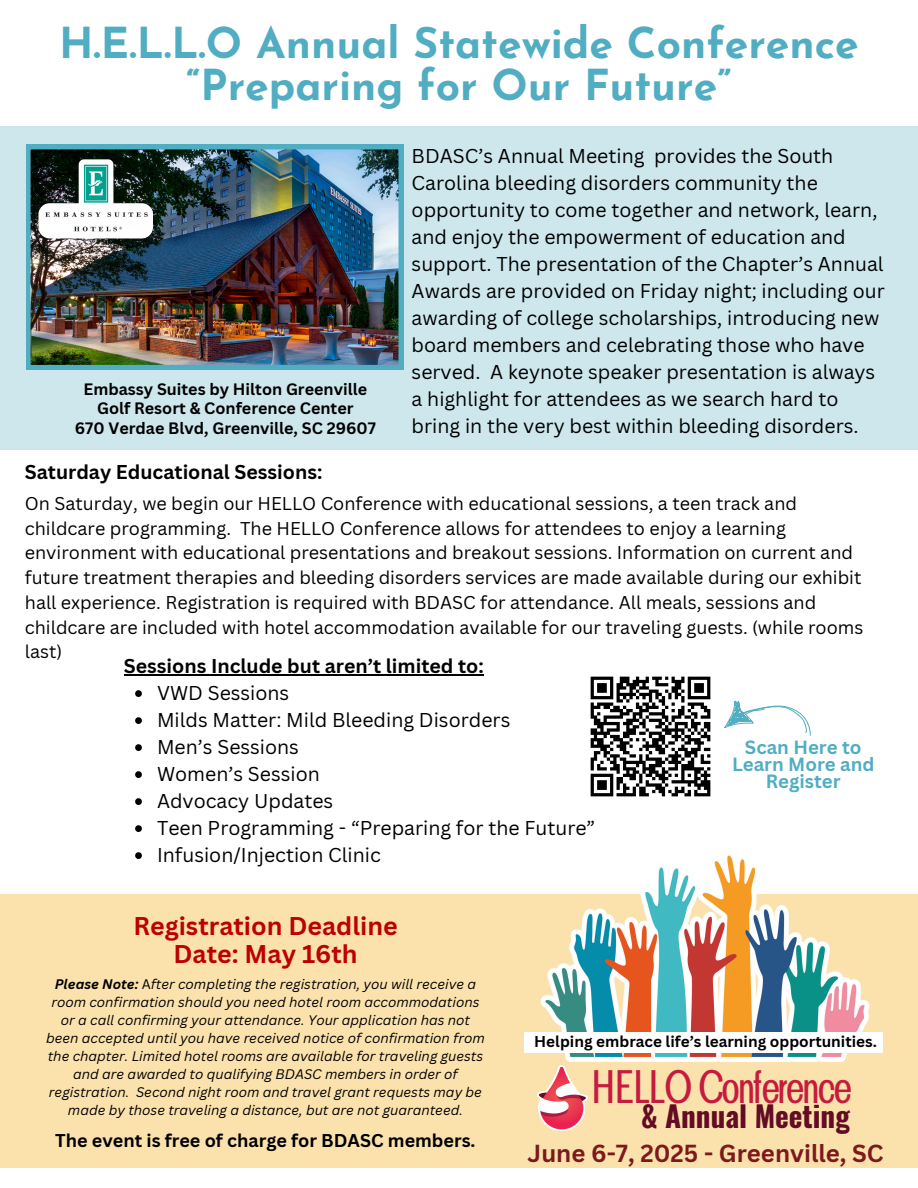
<style>
.page{position:relative;width:918px;height:1188px;background:#fff}
.page>*{position:absolute;margin:0;border:0;box-sizing:border-box;transform-origin:0 0}
.t1{font:44.85px "Brendon";letter-spacing:-.055em;color:#c51b3f}
.t2{font:700 42.6px/41.7px "Josefin Sans";color:#51adc2;text-align:center}
.t3{font:700 29.1px "Oswald";color:#640c24}
.t4{font:700 25.05px/28.2px "Canva Sans";color:#bc0201;text-align:center}
.t5{font:700 24px "Canva Sans";color:#7d191d}
.t6{font:19.5px/27px "Canva Sans";color:#000}
.t7{font:700 19.5px "Canva Sans";color:#000}
.t8{font:700 18.6px/17.1px "Canva Sans";color:#51adc2;text-align:center}
.t9{font:18px/24.8px "Canva Sans";color:#000}
.t10{font:700 18px "Canva Sans";color:#000}
.t11{font:700 16.05px/19.2px "Canva Sans";color:#000;text-align:center}
.t12{font:700 15.3px "Canva Sans";color:#000}
.t13{font:italic 13.5px/18px "Canva Sans";color:#000;text-align:center}
.s1{font-weight:700}
.s2{font-style:normal}
</style>
<div class="page">
<div style="left:0;top:126px;width:918px;height:323px;background:#cde7ed"></div>
<img style="left:26px;top:145px;width:377px;height:224px">
<img style="left:35px;top:158px;width:123px;height:81px">
<div style="left:0;top:894px;width:918px;height:274px;background:#fbe2ac"></div>
<img style="left:540px;top:855px;width:330px;height:206px">
<div style="left:524px;top:1032px;width:358px;height:21px;background:#fff"></div>
<img style="left:538px;top:1065px;width:49px;height:66px">
<svg style="left:590px;top:676px;width:221px;height:121px"></svg>
<hr style="left:124px;top:674px;width:360px;height:2px;background:#000">
<svg style="left:135px;top:690px;width:7px;height:7px"></svg>
<svg style="left:135px;top:717px;width:7px;height:7px"></svg>
<svg style="left:135px;top:744px;width:7px;height:7px"></svg>
<svg style="left:135px;top:771px;width:7px;height:7px"></svg>
<svg style="left:135px;top:798px;width:7px;height:7px"></svg>
<svg style="left:135px;top:825px;width:7px;height:7px"></svg>
<svg style="left:135px;top:852px;width:7px;height:7px"></svg>
<p class="t2" style="left:59px;top:27px;width:801px">H.E.L.L.O Annual Statewide Conference “Preparing for Our Future”</p>
<p class="t11" style="left:84px;top:379px;width:285px">Embassy Suites by Hilton Greenville<br>Golf Resort &amp; Conference Center</p>
<p class="t11" style="left:75px;top:418px;width:303px">670 Verdae Blvd, Greenville, SC 29607</p>
<p class="t7" style="left:25px;top:458px;width:299px">Saturday Educational Sessions:</p>
<h1 class="t6" style="left:412px;top:142px;width:475px">BDASC’s Annual Meeting provides the South Carolina bleeding disorders community the opportunity to come together and network, learn, and enjoy the empowerment of education and support. The presentation of the Chapter’s Annual Awards are provided on Friday night; including our awarding of college scholarships, introducing new board members and celebrating those who have served. A keynote speaker presentation is always a highlight for attendees as we search hard to bring in the very best within bleeding disorders.</h1>
<h5 class="t9" style="left:25px;top:491px;width:840px">On Saturday, we begin our HELLO Conference with educational sessions, a teen track and childcare programming. The HELLO Conference allows for attendees to enjoy a learning environment with educational presentations and breakout sessions. Information on current and future treatment therapies and bleeding disorders services are made available during our exhibit hall experience. Registration is required with BDASC for attendance. All meals, sessions and childcare are included with hotel accommodation available for our traveling guests. (while rooms last)</h5>
<p class="t7" style="left:124px;top:653px;width:361px">Sessions Include but aren’t limited to:</p>
<p class="t6" style="left:157px;top:679px;width:134px">VWD Sessions</p>
<p class="t6" style="left:157px;top:706px;width:355px">Milds Matter: Mild Bleeding Disorders</p>
<p class="t6" style="left:157px;top:733px;width:143px">Men’s Sessions</p>
<p class="t6" style="left:157px;top:760px;width:164px">Women’s Session</p>
<p class="t6" style="left:157px;top:787px;width:178px">Advocacy Updates</p>
<p class="t6" style="left:157px;top:814px;width:440px">Teen Programming - “Preparing for the Future”</p>
<p class="t6" style="left:157px;top:841px;width:225px">Infusion/Injection Clinic</p>
<h5 class="t8" style="left:732px;top:738px;width:144px">Scan Here to<br>Learn More and<br>Register</h5>
<h5 class="t4" style="left:133px;top:911px;width:266px">Registration Deadline<br>Date: May 16th</h5>
<p class="t13" style="left:46px;top:975px;width:440px"><span class="s1">Please Note:</span> <span class="s2">A</span>fter completing the registration, you will receive a room confirmation should you need hotel room accommodations or a call confirming your attendance. Your application has not been accepted until you have received notice of confirmation from the chapter. Limited hotel rooms are available for traveling guests and are awarded to qualifying BDASC members in order of registration. Second night room and travel grant requests may be made by those traveling a distance, but are not guaranteed.</p>
<p class="t10" style="left:55px;top:1128px;width:422px">The event is free of charge for BDASC members.</p>
<p class="t12" style="left:534px;top:1030px;width:344px">Helping embrace life’s learning opportunities.</p>
<p class="t1" style="left:590px;top:1060px;width:263px">HELLO Conference</p>
<h6 class="t3" style="left:641px;top:1094px;width:210px">&amp; Annual Meeting</h6>
<h6 class="t5" style="left:528px;top:1137px;width:358px">June 6-7, 2025 - Greenville, SC</h6>
</div>
